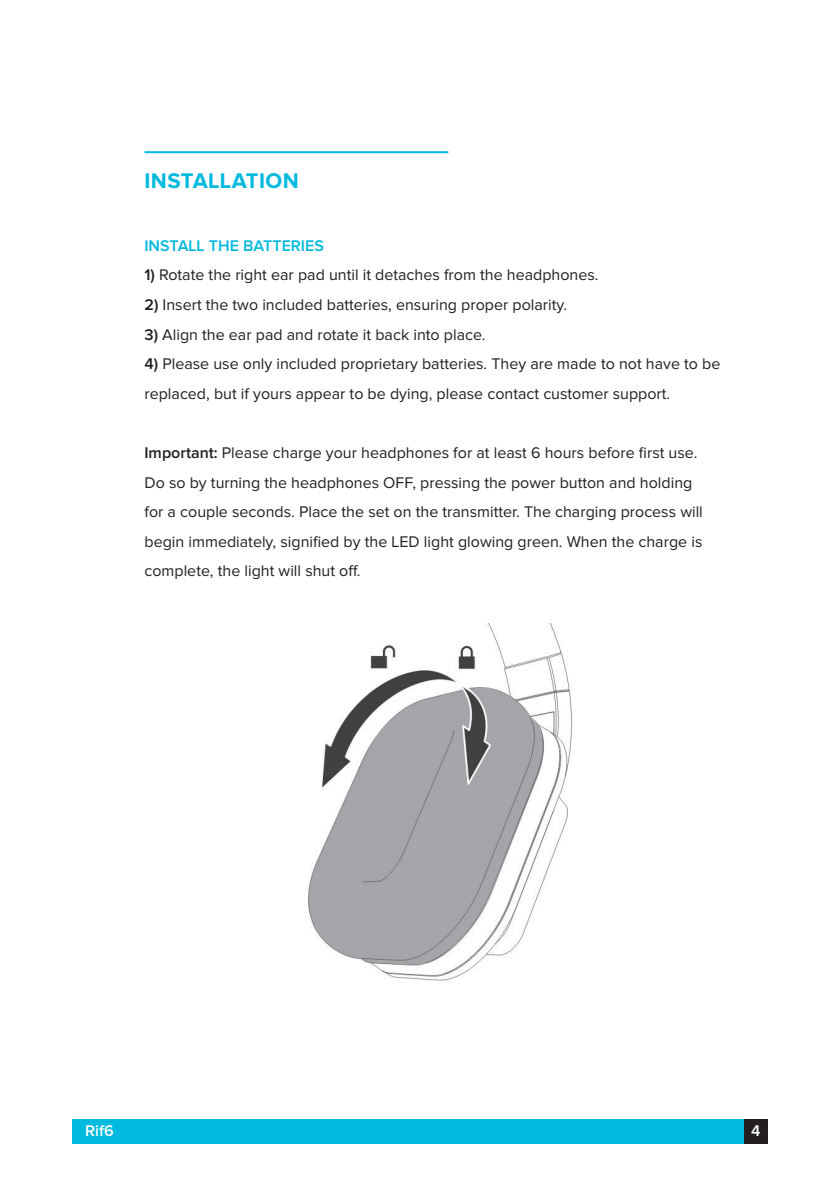
<style>
.page{position:relative;width:840px;height:1191px;background:#fff}
.page>*{position:absolute;margin:0;border:0;box-sizing:border-box;transform-origin:0 0}
.Headers{font:700 22px "Proxima Nova";letter-spacing:.02em;color:#00b9de}
.Body{font:16px/29.6px "Proxima Nova";color:#231f20}
.Body-2{font:600 16px "Proxima Nova";color:#00b9de}
.t1{font:600 16px "Proxima Nova";color:#fff}
.s1{font-weight:600}
</style>
<div class="page">
<div style="left:743px;top:1119px;width:24px;height:24px;background:#231f20"></div>
<div style="left:72px;top:1119px;width:671px;height:24px;background:#00b9de"></div>
<hr style="left:144px;top:151px;width:304px;height:2px;background:#00b9de">
<img style="left:308px;top:624px;width:264px;height:357px">
<p class="Headers" style="left:144px;top:170px;width:156px">INSTALLATION</p>
<p class="Body-2" style="left:144px;top:238px;width:181px">INSTALL THE BATTERIES</p>
<p class="Body" style="left:144px;top:261px;width:455px"><span class="s1">1)</span> Rotate the right ear pad until it detaches from the headphones.</p>
<p class="Body" style="left:144px;top:290px;width:424px"><span class="s1">2)</span> Insert the two included batteries, ensuring proper polarity.</p>
<p class="Body" style="left:144px;top:320px;width:342px"><span class="s1">3)</span> Align the ear pad and rotate it back into place.</p>
<p class="Body" style="left:144px;top:350px;width:577px"><span class="s1">4)</span> Please use only included proprietary batteries. They are made to not have to be replaced, but if yours appear to be dying, please contact customer support.</p>
<p class="Body" style="left:144px;top:438px;width:559px"><span class="s1">Important:</span> Please charge your headphones for at least 6 hours before first use.<br>Do so by turning the headphones OFF, pressing the power button and holding for a couple seconds. Place the set on the transmitter. The charging process will begin immediately, signified by the LED light glowing green. When the charge is complete, the light will shut off.</p>
<p class="t1" style="left:85px;top:1123px;width:30px">Rif6</p>
<p class="t1" style="left:750px;top:1123px;width:11px">4</p>
</div>
